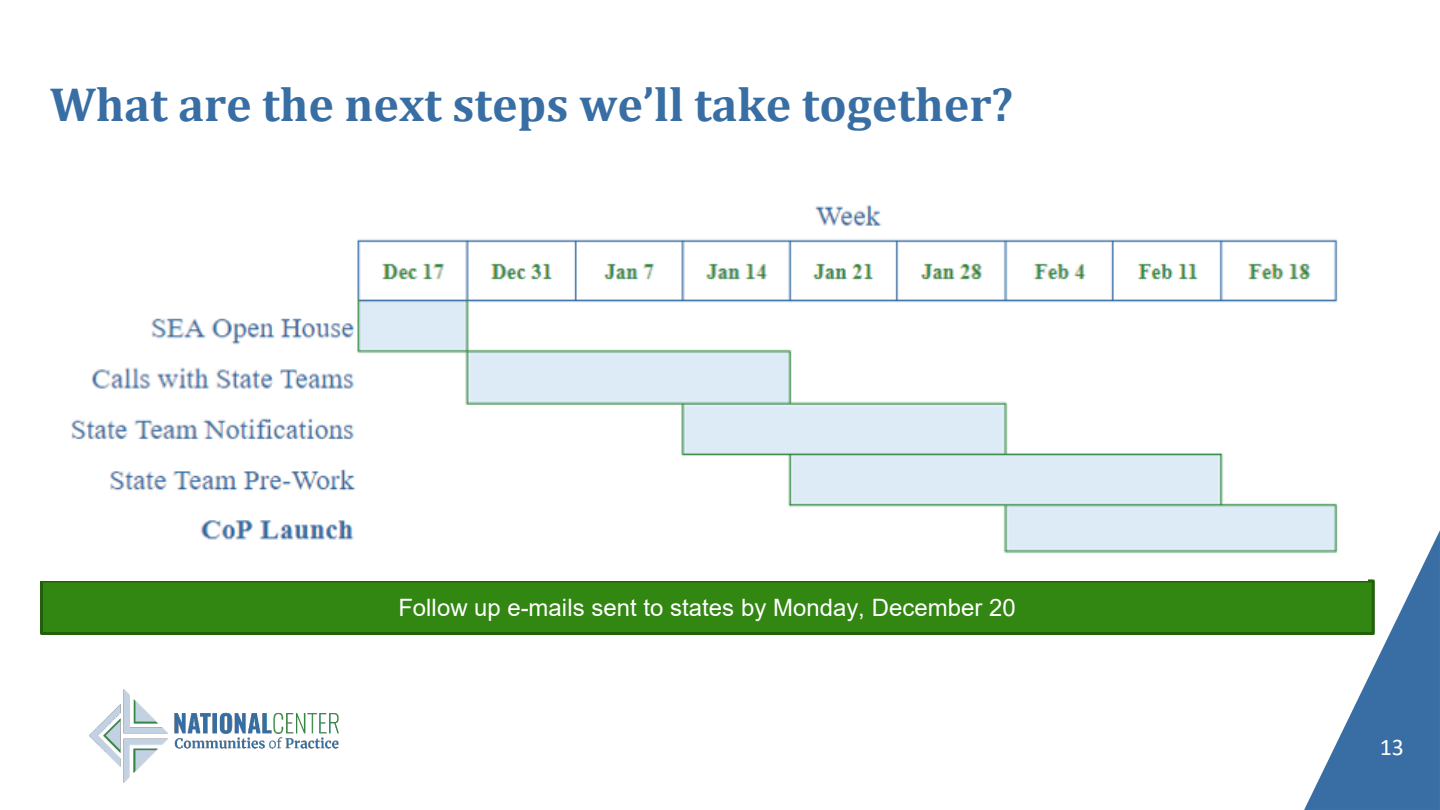
<style>
.page{position:relative;width:1440px;height:810px;background:#fff}
.page>*{position:absolute;margin:0;border:0;box-sizing:border-box;transform-origin:0 0}
.t1{font:700 48px "Cambria";color:#386ea3}
.t2{font:24px "Arial";color:#fff}
.t3{font:24px "Calibri";color:#fff}
</style>
<div class="page">
<svg style="left:1304px;top:530px;width:136px;height:280px"></svg>
<img style="left:90px;top:689px;width:248px;height:94px">
<div style="left:40px;top:579px;width:1335px;height:56px;background:#328612;border:3px solid #22610a"></div>
<img style="left:40px;top:204px;width:1327px;height:377px">
<p class="t1" style="left:50px;top:70px;width:965px">What are the next steps we’ll take together?</p>
<p class="t2" style="left:398px;top:591px;width:619px">Follow up e-mails sent to states by Monday, December 20</p>
<p class="t3" style="left:1380px;top:731px;width:26px">13</p>
</div>
